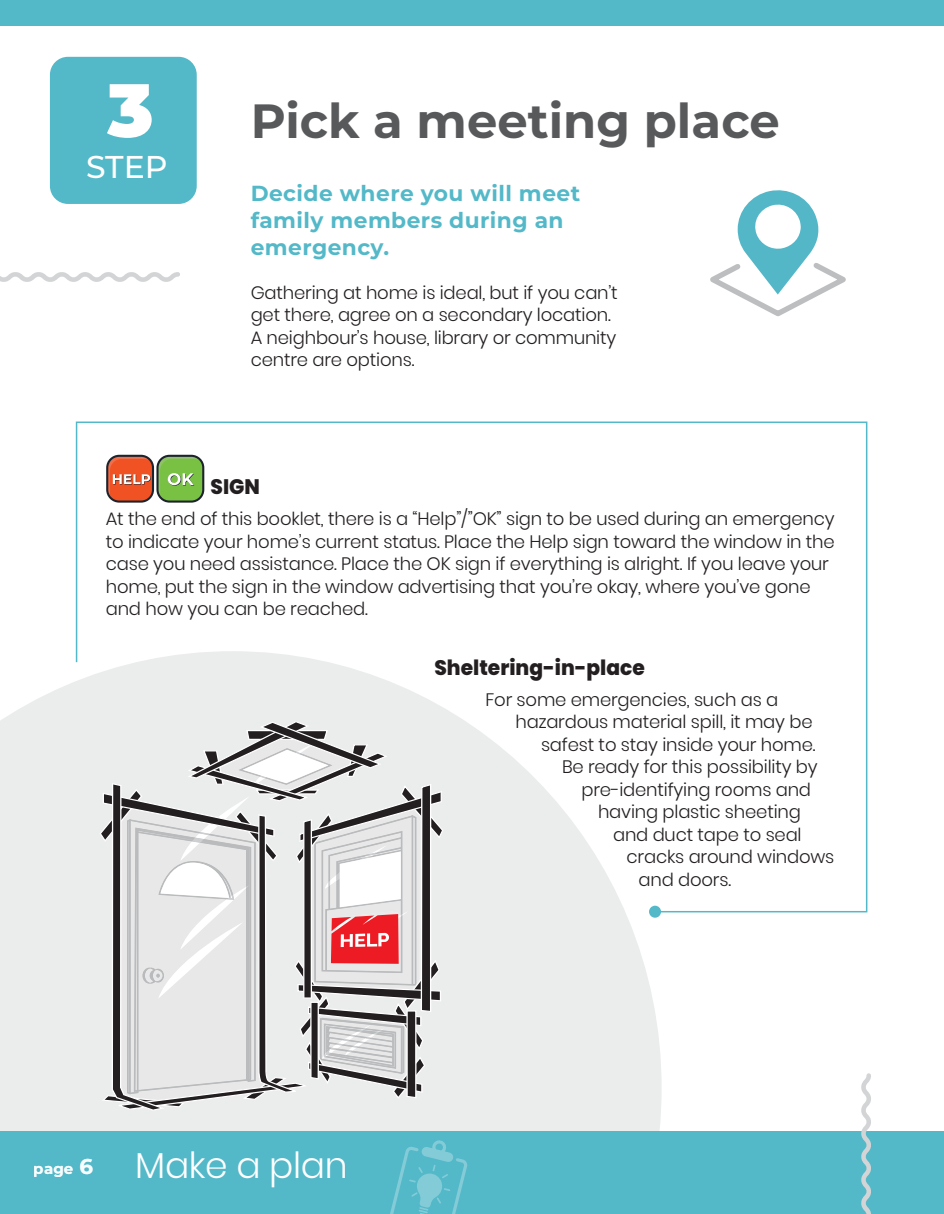
<style>
.page{position:relative;width:944px;height:1214px;background:#fff}
.page>*{position:absolute;margin:0;border:0;box-sizing:border-box;transform-origin:0 0}
.t1{font:900 75px "Montserrat";color:#fff}
.t2{font:700 48px "Montserrat";color:#58595b}
.t3{font:300 36px "Poppins";letter-spacing:-.01em;color:#fff}
.t4{font:500 31.5px "Montserrat";color:#fff}
.highlight{font:700 21.75px/27px "Montserrat";letter-spacing:.02em;color:#53b8c8}
.subtitel2{font:800 21px "Poppins";color:#231f20;scale:.96 1}
.copy_-_base{font:300 18px/22.5px "Poppins";letter-spacing:-.01em;color:#231f20}
.t5{font:700 15px "Montserrat";color:#fff}
.s1{font-size:21.45px}
</style>
<div class="page">
<div style="left:0;top:682px;width:661px;height:449px;background:#ebecec"></div>
<svg style="left:99px;top:913px;width:344px;height:197px"></svg>
<div style="left:50px;top:57px;width:147px;height:147px;background:#53b8c8;border-radius:18px"></div>
<div style="left:0;top:1131px;width:944px;height:83px;background:#53b8c8"></div>
<div style="left:0;top:0;width:944px;height:26px;background:#53b8c8"></div>
<svg style="left:371px;top:1129px;width:123px;height:85px"></svg>
<svg style="left:861px;top:1073px;width:10px;height:141px"></svg>
<svg style="left:0;top:272px;width:180px;height:10px"></svg>
<svg style="left:710px;top:190px;width:136px;height:127px"></svg>
<svg style="left:75px;top:421px;width:793px;height:492px"></svg>
<div style="left:649px;top:905px;width:12px;height:12px;background:#53b8c8;border-radius:50%"></div>
<p class="t1" style="left:107px;top:54px;width:48px">3</p>
<h3 class="t4" style="left:86px;top:145px;width:83px">STEP</h3>
<p class="t2" style="left:251px;top:86px;width:530px">Pick a meeting place</p>
<p class="highlight" style="left:251px;top:179px;width:331px">Decide where you will meet family members during an emergency.</p>
<p class="copy_-_base" style="left:251px;top:281px;width:368px">Gathering at home is ideal, but if you can’t get there, agree on a secondary location.<br>A neighbour’s house, library or community centre are options.</p>
<p class="subtitel2" style="left:210px;top:474px;width:53px">SIGN</p>
<p class="copy_-_base" style="left:106px;top:508px;width:730px">At the end of this booklet, there is a “Help”/”OK” sign to be used during an emergency to indicate your home’s current status. Place the Help sign toward the window in the case you need assistance. Place the OK sign if everything is alright. If you leave your home, put the sign in the window advertising that you’re okay, where you’ve gone and how you can be reached.</p>
<p class="subtitel2" style="left:434px;top:655px;width:221px">Sheltering-in-place</p>
<p class="copy_-_base" style="left:485px;top:688px;width:294px">For some emergencies, such as a</p>
<p class="copy_-_base" style="left:515px;top:710px;width:298px">hazardous material spill, it may be</p>
<p class="copy_-_base" style="left:541px;top:733px;width:276px">safest to stay inside your home.</p>
<p class="copy_-_base" style="left:562px;top:755px;width:257px">Be ready for this possibility by</p>
<p class="copy_-_base" style="left:581px;top:778px;width:231px">pre-identifying rooms and</p>
<p class="copy_-_base" style="left:598px;top:800px;width:204px">having plastic sheeting</p>
<p class="copy_-_base" style="left:613px;top:823px;width:190px">and duct tape to seal</p>
<p class="copy_-_base" style="left:626px;top:845px;width:209px">cracks around windows</p>
<p class="copy_-_base" style="left:638px;top:868px;width:94px">and doors.</p>
<p class="t5" style="left:34px;top:1157px;width:61px">page <span class="s1">6</span></p>
<h3 class="t3" style="left:135px;top:1144px;width:214px">Make a plan</h3>
</div>
